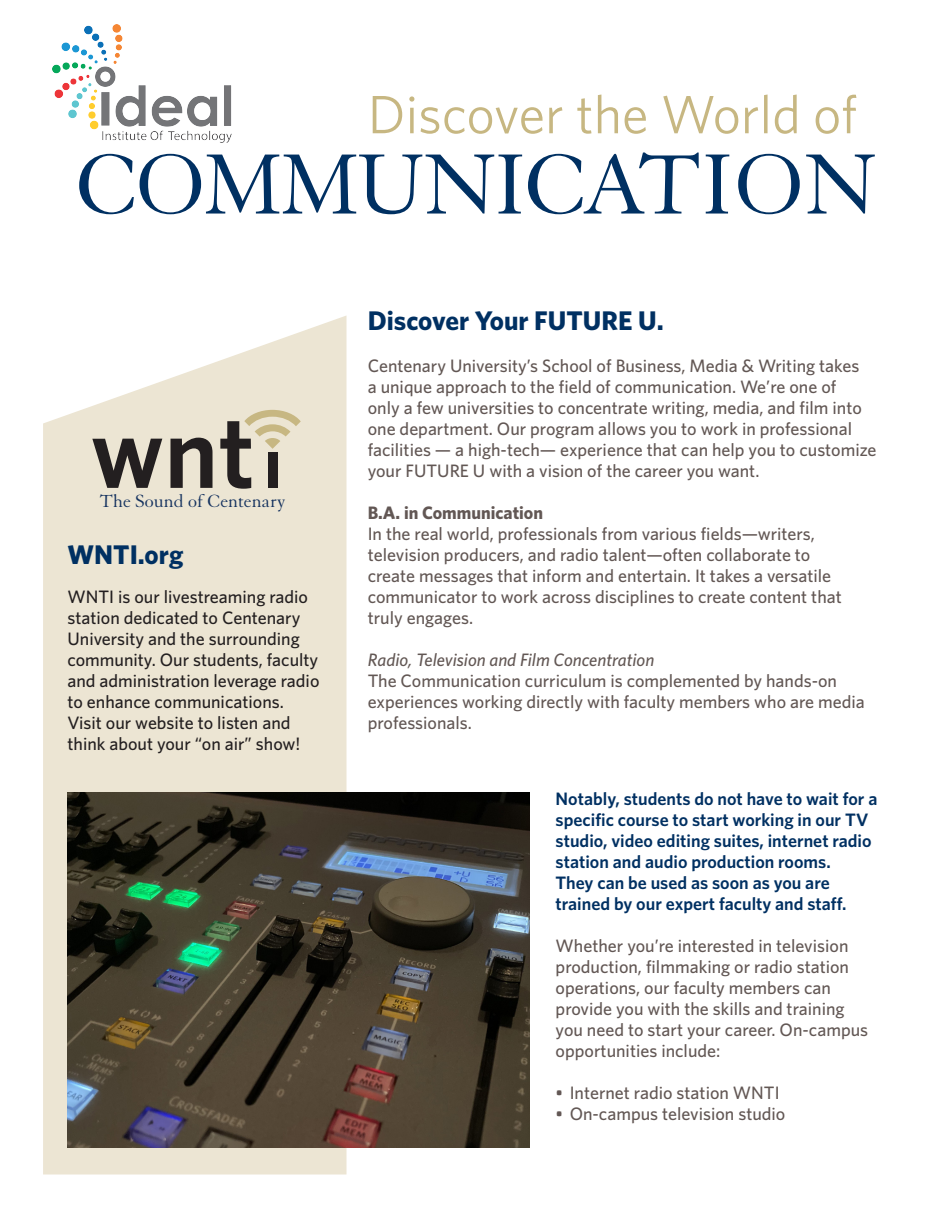
<style>
.page{position:relative;width:945px;height:1215px;background:#fff}
.page>*{position:absolute;margin:0;border:0;box-sizing:border-box;transform-origin:0 0}
.t1{font:93px "Granjon";letter-spacing:-.025em;color:#003062}
.t2{font:54px "Whitney";color:#c7b782}
.t3{font:700 27px "Whitney";color:#003062}
.t4{font:19.35px "Granjon";color:#173460}
.t5{font:500 18px/21px "Whitney";color:#625754}
.t6{font:500 18px/21px "Whitney";color:#231f20}
.t7{font:600 18px/21px "Whitney";color:#003062}
.t8{font:italic 500 18px "Whitney";color:#625754}
.t9{font:700 18px "Whitney";color:#625754}
</style>
<div class="page">
<svg style="left:43px;top:316px;width:303px;height:858px;fill:#ece5d3"></svg>
<svg style="left:92px;top:439px;width:70px;height:49px"></svg>
<svg style="left:171px;top:438px;width:42px;height:50px"></svg>
<svg style="left:220px;top:410px;width:74px;height:79px"></svg>
<div style="left:268px;top:452px;width:9px;height:36px;background:#231f20"></div>
<div style="left:294px;top:363px;width:19px;height:160px;background:#ece5d3"></div>
<img style="left:68px;top:792px;width:461px;height:356px">
<img style="left:53px;top:24px;width:178px;height:118px">
<h2 class="t2" style="left:368px;top:83px;width:491px">Discover the World of</h2>
<h1 class="t1" style="left:76px;top:135px;width:803px">COMMUNICATION</h1>
<p class="t4" style="left:100px;top:490px;width:188px">The Sound of Centenary</p>
<h3 class="t3" style="left:68px;top:538px;width:117px">WNTI.org</h3>
<p class="t6" style="left:68px;top:586px;width:254px">WNTI is our livestreaming radio station dedicated to Centenary<br>University and the surrounding community. Our students, faculty and administration leverage radio to enhance communications.<br>Visit our website to listen and think about your “on air” show!</p>
<h3 class="t3" style="left:368px;top:304px;width:298px">Discover Your FUTURE U.</h3>
<p class="t5" style="left:368px;top:355px;width:510px">Centenary University’s School of Business, Media &amp; Writing takes<br>a unique approach to the field of communication. We’re one of<br>only a few universities to concentrate writing, media, and film into one department. Our program allows you to work in professional facilities — a high-tech— experience that can help you to customize your FUTURE U with a vision of the career you want.</p>
<p class="t9" style="left:368px;top:502px;width:177px">B.A. in Communication</p>
<p class="t5" style="left:368px;top:523px;width:476px">In the real world, professionals from various fields—writers, television producers, and radio talent—often collaborate to create messages that inform and entertain. It takes a versatile communicator to work across disciplines to create content that truly engages.</p>
<p class="t8" style="left:368px;top:649px;width:288px">Radio, Television and Film Concentration</p>
<p class="t5" style="left:368px;top:670px;width:499px">The Communication curriculum is complemented by hands-on experiences working directly with faculty members who are media professionals.</p>
<p class="t7" style="left:556px;top:788px;width:323px">Notably, students do not have to wait for a specific course to start working in our TV studio, video editing suites, internet radio station and audio production rooms.<br>They can be used as soon as you are trained by our expert faculty and staff.</p>
<p class="t5" style="left:556px;top:935px;width:314px">Whether you’re interested in television production, filmmaking or radio station operations, our faculty members can provide you with the skills and training you need to start your career. On-campus opportunities include:</p>
<p class="t5" style="left:556px;top:1082px;width:225px">• Internet radio station WNTI</p>
<p class="t5" style="left:556px;top:1103px;width:231px">• On-campus television studio</p>
</div>
